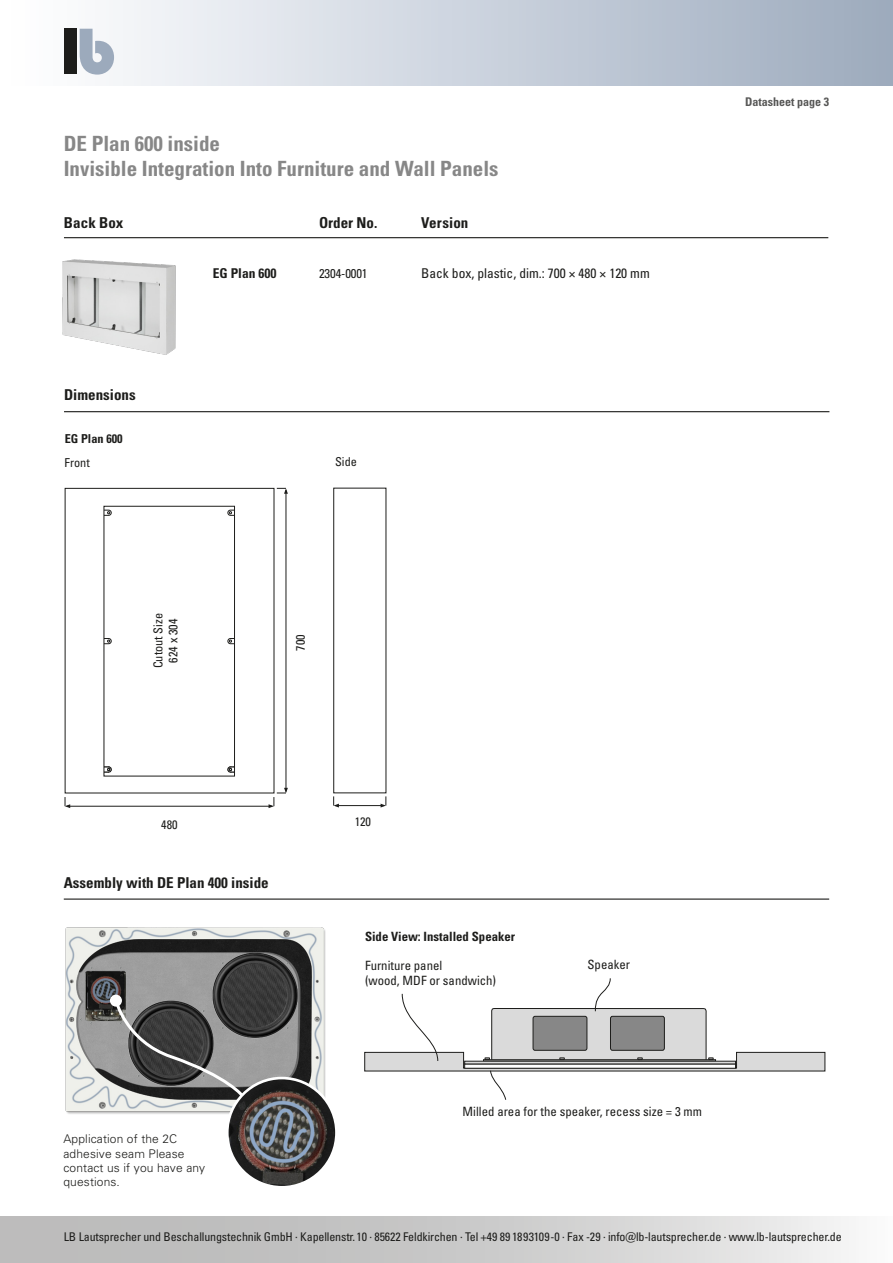
<style>
.page{position:relative;width:893px;height:1263px;background:#fff}
.page>*{position:absolute;margin:0;border:0;box-sizing:border-box;transform-origin:0 0}
.t1{font:700 condensed 21px/25.2px "Univers LT Pro";color:#878787}
.t2{font:700 condensed 15px "Univers LT Pro";color:#1d1d1b}
.t3{font:condensed 13.5px "Univers LT Pro";color:#1d1d1b}
.t4{font:700 condensed 13.5px "Univers LT Pro";color:#1d1d1b}
.t5{font:condensed 12.75px "Univers Com 57";color:#1d1d1b}
.t6{font:700 condensed 12.75px "Univers LT Std";color:#1d1d1b}
.t7{font:condensed 12.75px "Univers LT Pro";letter-spacing:-.01em;color:#1d1d1b}
.t8{font:condensed 12.3px/15.1px "Univers Com 57";color:#1d1d1b;text-align:center}
.t9{font:700 condensed 12.3px "Univers LT Std";color:#1d1d1b}
.t10{font:condensed 12px "Univers LT Pro";letter-spacing:-.01em;color:#1d1d1b}
.t11{font:300 12px/14.4px "Univers LT Pro 45";letter-spacing:.01em;color:#1d1d1b}
.t12{font:700 condensed 12px "Univers LT Pro";color:#575756}
</style>
<div class="page">
<div style="left:0;top:1216px;width:893px;height:47px;background:linear-gradient(to right,#b1b0b0,#ededed)"></div>
<div style="left:0;top:0;width:893px;height:85px;background:linear-gradient(to right,#fff,#9dabbe)"></div>
<div style="left:64px;top:29px;width:13px;height:45px;background:#1d1d1b"></div>
<svg style="left:80px;top:29px;width:34px;height:46px"></svg>
<hr style="left:64px;top:237px;width:764px;height:1px;background:#1d1d1b">
<hr style="left:64px;top:411px;width:765px;height:1px;background:#1d1d1b">
<svg style="left:64px;top:488px;width:211px;height:306px"></svg>
<div style="left:333px;top:488px;width:53px;height:305px;border:1px solid #1d1d1b"></div>
<hr style="left:286px;top:490px;width:1px;height:301px;background:#1d1d1b">
<svg style="left:277px;top:488px;width:11px;height:6px"></svg>
<hr style="left:67px;top:806px;width:205px;height:1px;background:#1d1d1b">
<svg style="left:65px;top:797px;width:5px;height:11px"></svg>
<svg style="left:269px;top:788px;width:19px;height:20px"></svg>
<hr style="left:335px;top:805px;width:49px;height:1px;background:#1d1d1b">
<svg style="left:333px;top:796px;width:6px;height:11px"></svg>
<svg style="left:381px;top:796px;width:6px;height:11px"></svg>
<img style="left:62px;top:259px;width:114px;height:96px">
<hr style="left:64px;top:898px;width:765px;height:2px;background:#1d1d1b">
<img style="left:65px;top:927px;width:261px;height:187px">
<svg style="left:364px;top:978px;width:461px;height:122px"></svg>
<svg style="left:113px;top:997px;width:133px;height:103px"></svg>
<div style="left:110px;top:994px;width:12px;height:12px;background:#fff;border-radius:50%"></div>
<img style="left:227px;top:1078px;width:109px;height:109px;border-radius:55px">
<div style="left:226px;top:1077px;width:112px;height:111px;border:3px solid #fff;border-radius:50%"></div>
<h1 class="t1" style="left:64px;top:131px;width:436px">DE Plan 600 inside<br>Invisible Integration Into Furniture and Wall Panels</h1>
<p class="t2" style="left:64px;top:213px;width:61px">Back Box</p>
<p class="t2" style="left:319px;top:213px;width:60px">Order No.</p>
<p class="t2" style="left:421px;top:213px;width:49px">Version</p>
<p class="t2" style="left:64px;top:386px;width:73px">Dimensions</p>
<p class="t4" style="left:213px;top:265px;width:65px">EG Plan 600</p>
<p class="t7" style="left:319px;top:266px;width:50px">2304-0001</p>
<p class="t3" style="left:421px;top:265px;width:230px">Back box, plastic, dim.: 700 × 480 × 120 mm</p>
<p class="t9" style="left:65px;top:431px;width:59px">EG Plan 600</p>
<p class="t8" style="left:65px;top:455px;width:27px">Front</p>
<p class="t8" style="left:335px;top:454px;width:23px">Side</p>
<p class="t8" style="left:151px;top:668px;width:57px;rotate:-90deg">Cutout Size<br>624 x 304</p>
<p class="t8" style="left:293px;top:651px;width:18px;rotate:-90deg">700</p>
<p class="t12" style="left:745px;top:95px;width:85px">Datasheet page 3</p>
<p class="t8" style="left:161px;top:817px;width:18px">480</p>
<p class="t8" style="left:355px;top:814px;width:18px">120</p>
<p class="t2" style="left:64px;top:873px;width:206px">Assembly with DE Plan 400 inside</p>
<p class="t11" style="left:64px;top:1131px;width:143px">Application of the 2C adhesive seam Please contact us if you have any questions.</p>
<p class="t6" style="left:365px;top:929px;width:152px">Side View: Installed Speaker</p>
<p class="t5" style="left:365px;top:958px;width:79px">Furniture panel</p>
<p class="t5" style="left:587px;top:957px;width:44px">Speaker</p>
<p class="t5" style="left:365px;top:974px;width:133px">(wood, MDF or sandwich)</p>
<p class="t5" style="left:463px;top:1104px;width:241px">Milled area for the speaker, recess size = 3 mm</p>
<p class="t10" style="left:64px;top:1229px;width:779px">LB Lautsprecher und Beschallungstechnik GmbH · Kapellenstr. 10 · 85622 Feldkirchen · Tel +49 89 1893109-0 · Fax -29 · info@lb-lautsprecher.de · www.lb-lautsprecher.de</p>
</div>
